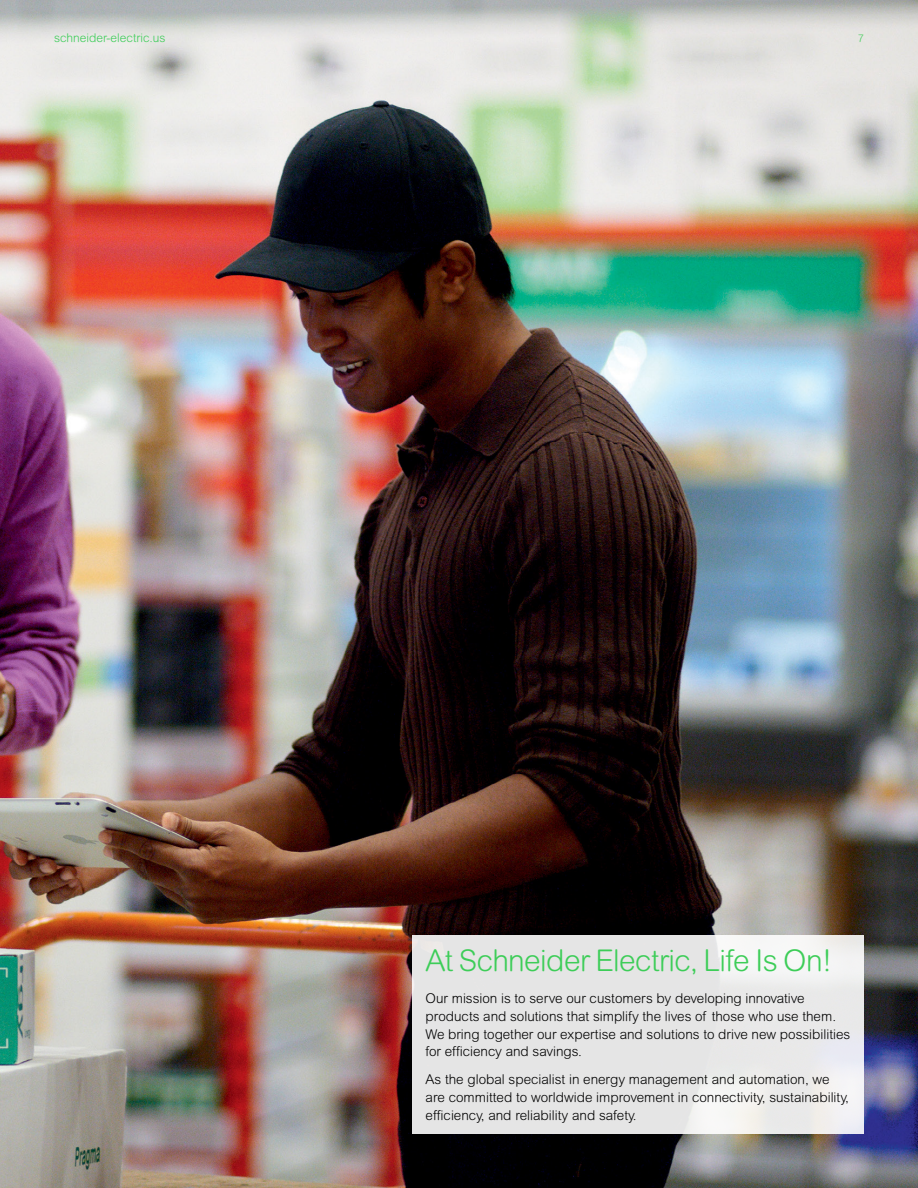
<style>
.page{position:relative;width:918px;height:1188px;background:#fff}
.page>*{position:absolute;margin:0;border:0;box-sizing:border-box;transform-origin:0 0}
.t1{font:300 30px "Arial Rounded MT Std";letter-spacing:-.02em;color:#3dcd58}
.t2{font:300 13.5px/18px "Arial Rounded MT Std";color:#000}
.t3{font:300 12px "Arial Rounded MT Std";color:#3dcd58}
.t4{font:300 10.5px "Arial Rounded MT Std";color:#3dcd58}
</style>
<div class="page">
<img style="left:0;top:0;width:918px;height:1188px">
<div style="left:412px;top:936px;width:452px;height:198px;background:linear-gradient(to right,#e2e2e2,#eee)"></div>
<p class="t3" style="left:54px;top:31px;width:113px">schneider-electric.us</p>
<p class="t4" style="left:858px;top:32px;width:7px">7</p>
<h1 class="t1" style="left:426px;top:943px;width:408px">At Schneider Electric, Life Is On!</h1>
<p class="t2" style="left:426px;top:989px;width:426px">Our mission is to serve our customers by developing innovative products and solutions that simplify the lives of those who use them.<br>We bring together our expertise and solutions to drive new possibilities for efficiency and savings.</p>
<p class="t2" style="left:426px;top:1071px;width:425px">As the global specialist in energy management and automation, we are committed to worldwide improvement in connectivity, sustainability, efficiency, and reliability and safety.</p>
</div>
